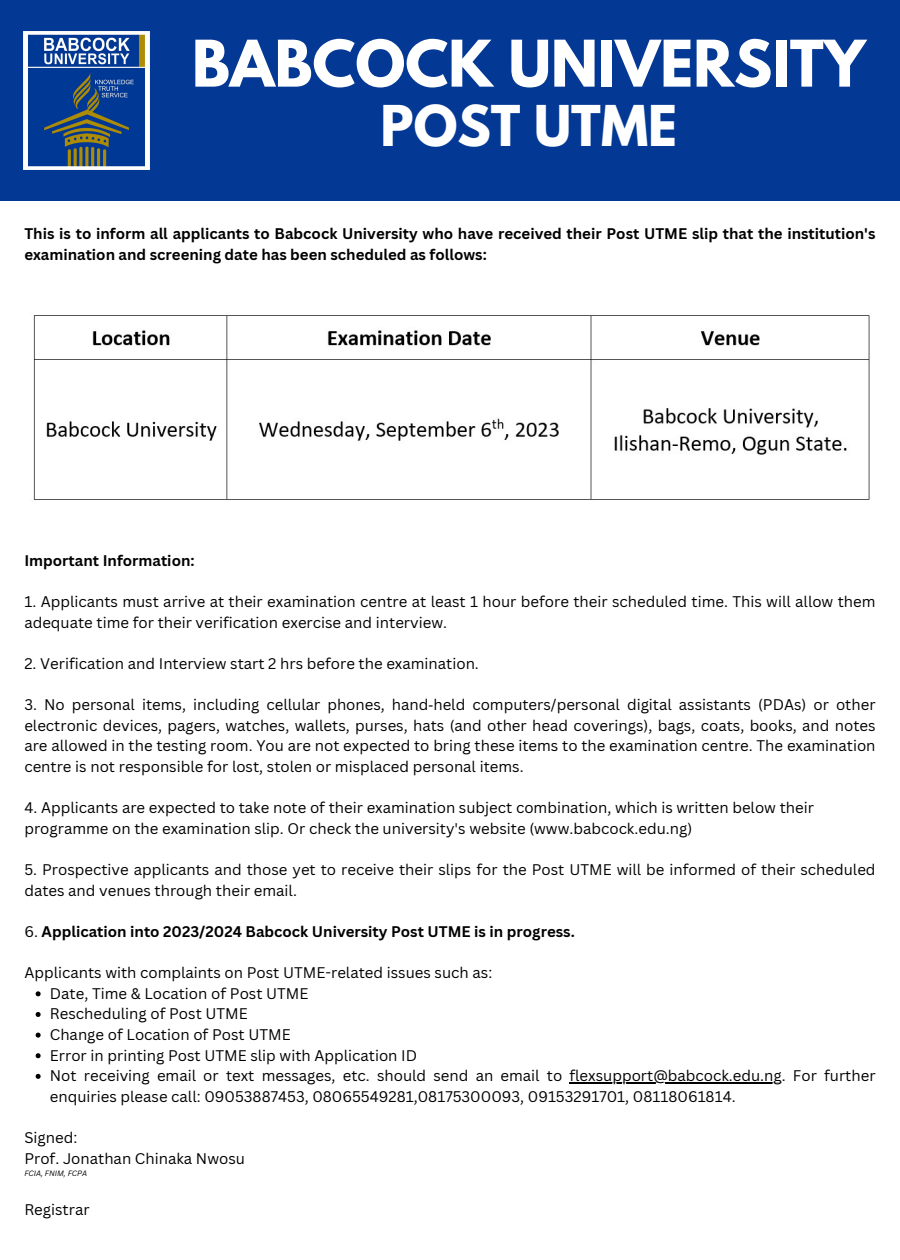
<style>
.page{position:relative;width:900px;height:1260px;background:#fff}
.page>*{position:absolute;margin:0;border:0;box-sizing:border-box;transform-origin:0 0}
.t1{font:700 57px "League Spartan";color:#fff}
.t2{font:700 49.88px "League Spartan";color:#fff}
.t3{font:15px/20.6px "Canva Sans";color:#000}
.t4{font:700 15px/20.6px "Canva Sans";color:#000}
.t5{font:italic 7.5px "Canva Sans";color:#000}
.s1{font-family:"Noto Sans"}
.s2{font-weight:400}
</style>
<div class="page">
<div style="left:0;top:0;width:900px;height:200px;background:#033894"></div>
<img style="left:24px;top:31px;width:125px;height:138px">
<svg style="left:36px;top:991px;width:5px;height:5px"></svg>
<svg style="left:36px;top:1012px;width:5px;height:5px"></svg>
<svg style="left:36px;top:1033px;width:5px;height:5px"></svg>
<svg style="left:36px;top:1053px;width:5px;height:5px"></svg>
<svg style="left:36px;top:1074px;width:5px;height:5px"></svg>
<hr style="left:570px;top:1083px;width:212px;height:1px;background:#000">
<img style="left:33px;top:315px;width:837px;height:185px">
<p class="t1" style="left:192px;top:35px;width:675px">BABCOCK UNIVERSITY</p>
<p class="t2" style="left:381px;top:101px;width:298px">POST UTME</p>
<p class="t4" style="left:24px;top:223px;width:853px">This is to inform all applicants to Babcock University who have received their Post UTME slip that the institution's examination and screening date has been scheduled as follows:</p>
<p class="t4" style="left:24px;top:550px;width:172px">Important Information:</p>
<p class="t3" style="left:24px;top:591px;width:853px">1. Applicants must arrive at their examination centre at least 1 hour before their scheduled time. This will allow them adequate time for their verification exercise and interview.</p>
<p class="t3" style="left:24px;top:653px;width:456px">2. Verification and Interview start 2 hrs before the examination.</p>
<p class="t3" style="left:24px;top:694px;width:853px;text-align:justify">3. No personal items, including cellular phones, hand<span class="s1">‐</span>held computers/personal digital assistants (PDAs) or other electronic devices, pagers, watches, wallets, purses, hats (and other head coverings), bags, coats, books, and notes are allowed in the testing room. You are not expected to bring these items to the examination centre. The examination centre is not responsible for lost, stolen or misplaced personal items.</p>
<p class="t3" style="left:24px;top:797px;width:791px">4. Applicants are expected to take note of their examination subject combination, which is written below their</p>
<p class="t3" style="left:24px;top:818px;width:669px">programme on the examination slip. Or check the university's website (www.babcock.edu.ng)</p>
<p class="t3" style="left:24px;top:859px;width:853px">5. Prospective applicants and those yet to receive their slips for the Post UTME will be informed of their scheduled dates and venues through their email.</p>
<p class="t4" style="left:24px;top:921px;width:552px"><span class="s2">6.</span> Application into 2023/2024 Babcock University Post UTME is in progress.</p>
<p class="t3" style="left:24px;top:962px;width:469px">Applicants with complaints on Post UTME-related issues such as:</p>
<p class="t3" style="left:50px;top:983px;width:260px">Date, Time &amp; Location of Post UTME</p>
<p class="t3" style="left:50px;top:1003px;width:200px">Rescheduling of Post UTME</p>
<p class="t3" style="left:50px;top:1024px;width:242px">Change of Location of Post UTME</p>
<p class="t3" style="left:50px;top:1045px;width:369px">Error in printing Post UTME slip with Application ID</p>
<p class="t3" style="left:50px;top:1065px;width:827px">Not receiving email or text messages, etc. should send an email to flexsupport@babcock.edu.ng. For further enquiries please call: 09053887453, 08065549281,08175300093, 09153291701, 08118061814.</p>
<p class="t3" style="left:24px;top:1127px;width:54px">Signed:</p>
<p class="t3" style="left:24px;top:1148px;width:222px">Prof. Jonathan Chinaka Nwosu</p>
<p class="t5" style="left:24px;top:1168px;width:64px">FCIA, FNIM, FCPA</p>
<p class="t3" style="left:24px;top:1199px;width:67px">Registrar</p>
</div>
